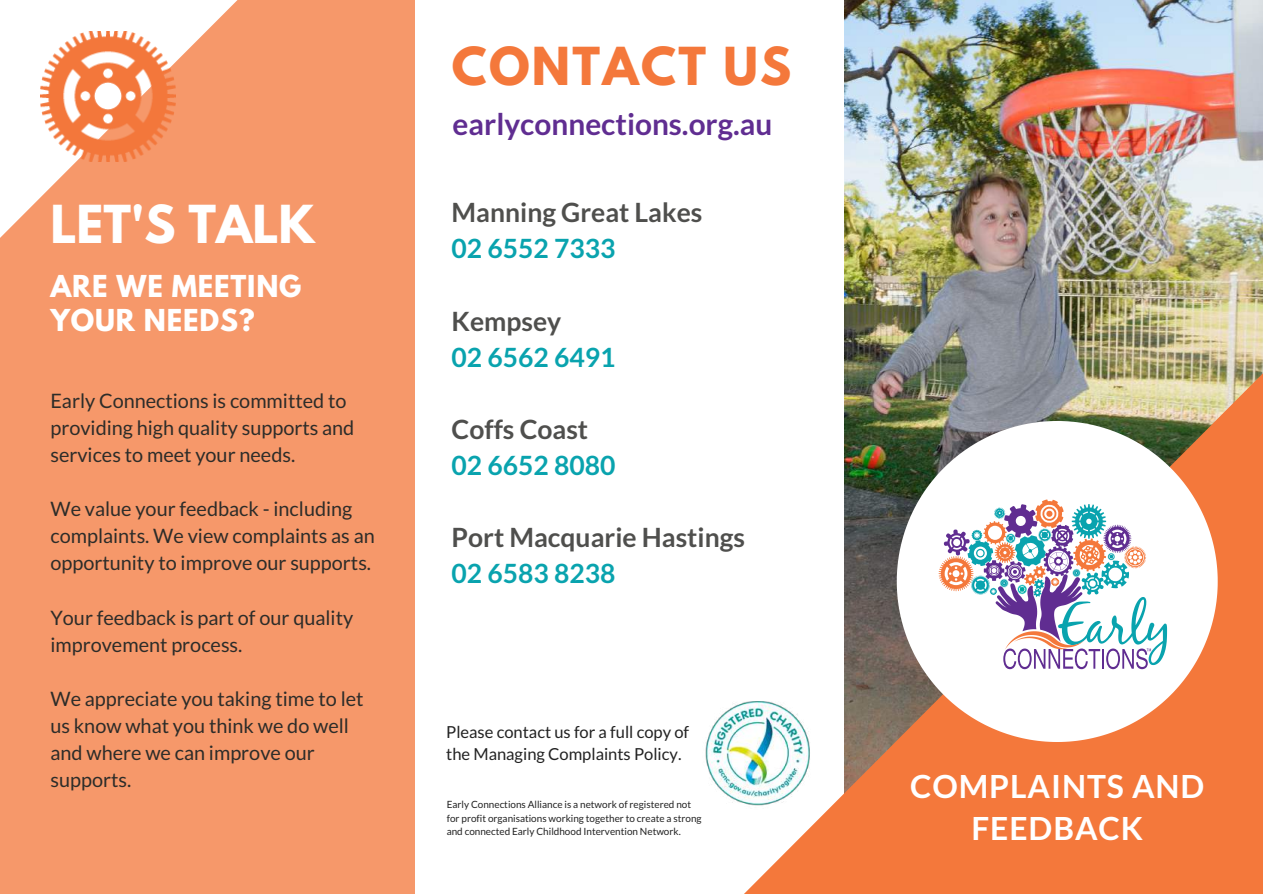
<style>
.page{position:relative;width:1263px;height:894px;background:#fff}
.page>*{position:absolute;margin:0;border:0;box-sizing:border-box;transform-origin:0 0}
.t1{font:700 46.35px "League Spartan";letter-spacing:.05em;color:#f4783b}
.t2{font:700 46.35px "League Spartan";color:#fff}
.t3{font:700 31.8px/41.7px "Lato";letter-spacing:.03em;color:#fff;text-align:center}
.t4{font:700 29.85px "Lato";color:#602d91}
.t5{font:700 26.7px/35px "League Spartan";letter-spacing:.03em;color:#fff}
.t6{font:700 26.55px "Lato";color:#4f4f4d}
.t7{font:700 26.55px "Lato";color:#09a3ae}
.t8{font:19.8px/27px "Lato";color:#2c2c29}
.t9{font:16.5px/22.5px "Lato";color:#222}
.t10{font:9.9px/13.5px "Lato";color:#222}
</style>
<div class="page">
<img style="left:844px;top:0;width:418px;height:346px">
<div style="left:0;top:0;width:415px;height:893px;background:#f6986a"></div>
<svg style="left:0;top:0;width:238px;height:238px"></svg>
<svg style="left:745px;top:346px;width:517px;height:547px;fill:#f4783b"></svg>
<img style="left:40px;top:32px;width:135px;height:129px">
<svg style="left:896px;top:421px;width:321px;height:320px"></svg>
<svg style="left:938px;top:499px;width:228px;height:170px"></svg>
<img style="left:705px;top:689px;width:116px;height:125px">
<h1 class="t2" style="left:50px;top:201px;width:266px">LET'S TALK</h1>
<h3 class="t5" style="left:50px;top:271px;width:252px">ARE WE MEETING<br>YOUR NEEDS?</h3>
<p class="t8" style="left:50px;top:387px;width:305px">Early Connections is committed to providing high quality supports and services to meet your needs.</p>
<p class="t8" style="left:50px;top:495px;width:326px">We value your feedback - including complaints. We view complaints as an opportunity to improve our supports.</p>
<p class="t8" style="left:50px;top:603px;width:304px">Your feedback is part of our quality improvement process.</p>
<p class="t8" style="left:50px;top:684px;width:314px">We appreciate you taking time to let us know what you think we do well and where we can improve our supports.</p>
<h1 class="t1" style="left:452px;top:43px;width:341px">CONTACT US</h1>
<h3 class="t4" style="left:452px;top:105px;width:321px">earlyconnections.org.au</h3>
<h3 class="t6" style="left:451px;top:196px;width:252px">Manning Great Lakes</h3>
<h3 class="t7" style="left:451px;top:232px;width:165px">02 6552 7333</h3>
<h3 class="t6" style="left:451px;top:304px;width:111px">Kempsey</h3>
<h3 class="t7" style="left:451px;top:340px;width:165px">02 6562 6491</h3>
<h3 class="t6" style="left:451px;top:412px;width:138px">Coffs Coast</h3>
<h3 class="t7" style="left:451px;top:448px;width:165px">02 6652 8080</h3>
<h3 class="t6" style="left:451px;top:520px;width:295px">Port Macquarie Hastings</h3>
<h3 class="t7" style="left:451px;top:556px;width:165px">02 6583 8238</h3>
<p class="t9" style="left:446px;top:719px;width:244px">Please contact us for a full copy of the Managing Complaints Policy.</p>
<p class="t10" style="left:447px;top:797px;width:256px">Early Connections Alliance is a network of registered not for profit organisations working together to create a strong and connected Early Childhood Intervention Network.</p>
<h2 class="t3" style="left:910px;top:764px;width:296px">COMPLAINTS AND<br>FEEDBACK</h2>
</div>
